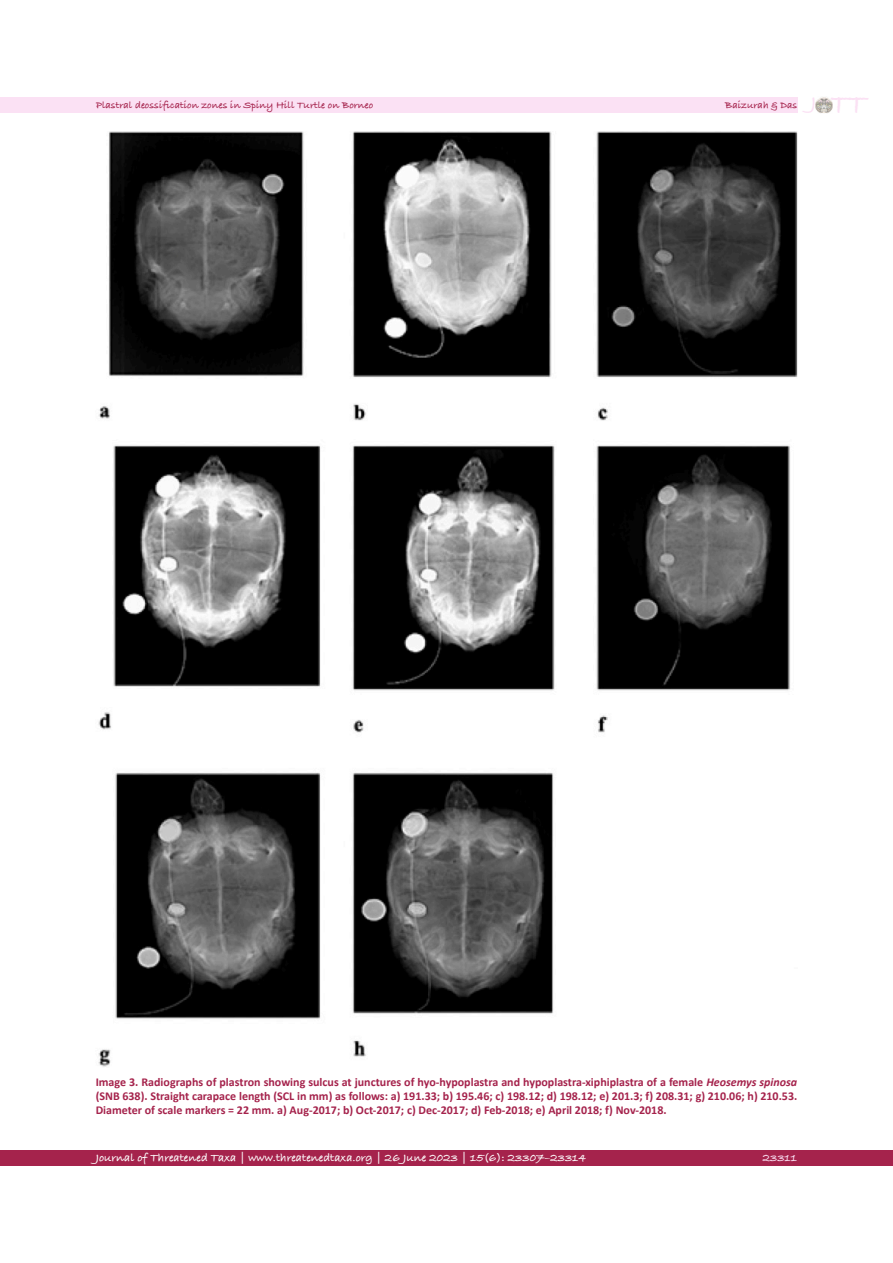
<style>
.page{position:relative;width:893px;height:1263px;background:#fff}
.page>*{position:absolute;margin:0;border:0;box-sizing:border-box;transform-origin:0 0}
.t1{font:700 28.95px "Bradley Hand ITCTT";color:#fbe1f4}
.No_Spacing{font:700 12px/14.4px "Calibri";color:#a5234c;text-align:justify}
.t2{font:12px "Bradley Hand ITCTT Bold 2";color:#fff}
.t3{font:700 12px "Bradley Hand ITCTT";color:#fbe1f4}
.t4{font:10.5px "Bradley Hand ITCTT Bold 2";color:#a5234c}
.s1{font-style:italic}
</style>
<div class="page">
<div style="left:0;top:97px;width:797px;height:16px;background:#fbe1f4"></div>
<div style="left:0;top:1150px;width:893px;height:16px;background:#a5234c"></div>
<img style="left:815px;top:97px;width:17px;height:16px">
<img style="left:98px;top:132px;width:699px;height:935px">
<h1 class="t1" style="left:811px;top:82px;width:57px"><sup>J</sup> TT</h1>
<p class="t4" style="left:96px;top:97px;width:279px">Plastral deossification zones in Spiny Hill Turtle on Borneo</p>
<p class="t4" style="left:725px;top:97px;width:74px">Baizurah &amp; Das</p>
<p class="No_Spacing" style="left:96px;top:1074px;width:703px">Image 3. Radiographs of plastron showing sulcus at junctures of hyo-hypoplastra and hypoplastra-xiphiplastra of a female <span class="s1">Heosemys spinosa </span>(SNB 638). Straight carapace length (SCL in mm) as follows: a) 191.33; b) 195.46; c) 198.12; d) 198.12; e) 201.3; f) 208.31; g) 210.06; h) 210.53.<br>Diameter of scale markers = 22 mm. a) Aug-2017; b) Oct-2017; c) Dec-2017; d) Feb-2018; e) April 2018; f) Nov-2018.</p>
<p class="t2" style="left:96px;top:1149px;width:492px">Journal of Threatened Taxa | www.threatenedtaxa.org | 26 June 2023 | 15(6): 23307–23314</p>
<p class="t3" style="left:763px;top:1149px;width:36px">23311</p>
</div>
